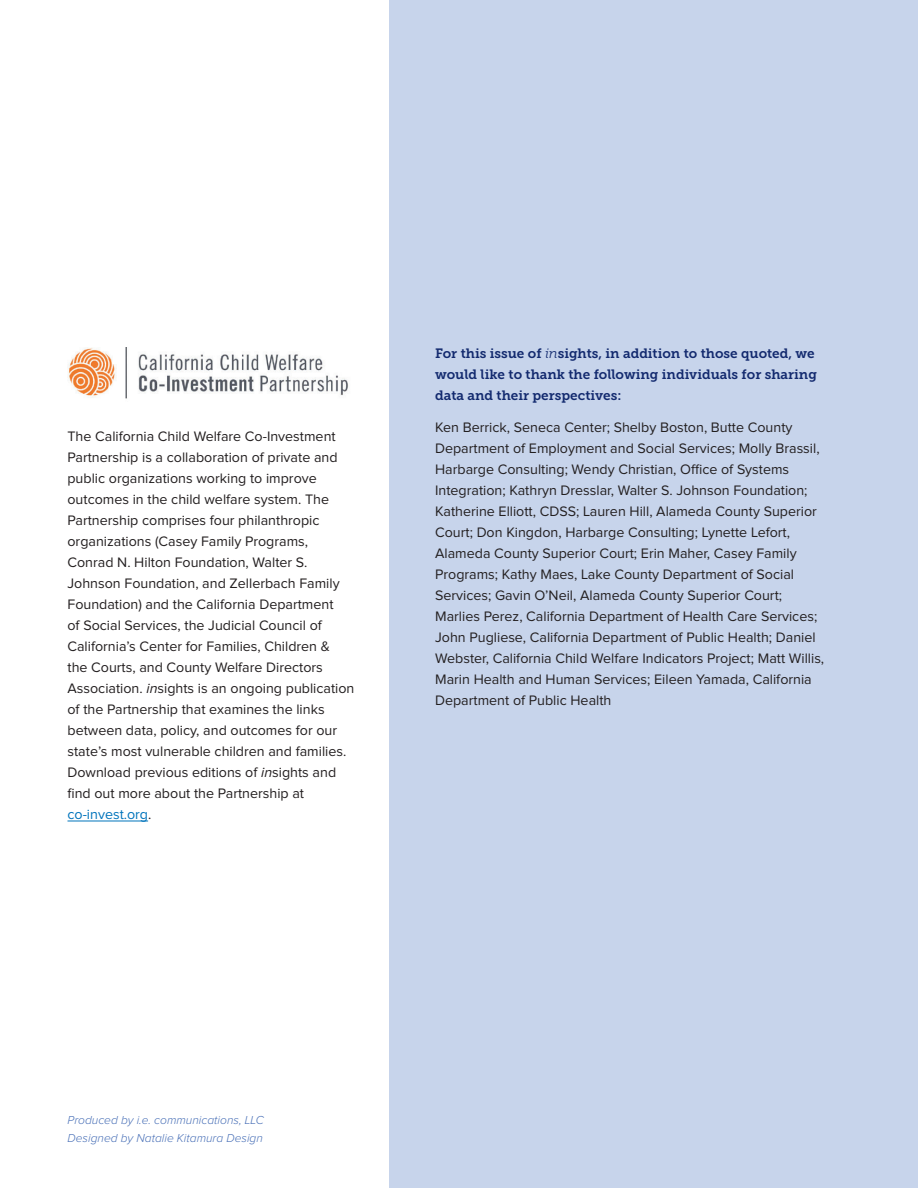
<style>
.page{position:relative;width:918px;height:1188px;background:#fff}
.page>*{position:absolute;margin:0;border:0;box-sizing:border-box;transform-origin:0 0}
.t1{font:14.25px/21px "Proxima Nova";color:#231f20}
.t2{font:13.5px/21px "Museo Slab 700";color:#132a6f}
.t3{font:italic 300 12px/18px "Proxima Nova";color:#4970b7}
.s1{font-style:italic}
.s2{color:#0174bc}
.s3{font-family:"Museo Slab 300";font-style:italic}
</style>
<div class="page">
<div style="left:390px;top:0;width:528px;height:1188px;background:#c7d4eb"></div>
<img style="left:68px;top:348px;width:281px;height:51px">
<hr style="left:68px;top:821px;width:80px;height:1px;background:#0174bc">
<p class="t1" style="left:68px;top:426px;width:288px">The California Child Welfare Co-Investment Partnership is a collaboration of private and public organizations working to improve outcomes in the child welfare system. The Partnership comprises four philanthropic organizations (Casey Family Programs, Conrad N. Hilton Foundation, Walter S.<br>Johnson Foundation, and Zellerbach Family Foundation) and the California Department<br>of Social Services, the Judicial Council of California’s Center for Families, Children &amp;<br>the Courts, and County Welfare Directors Association. <span class="s1">in</span>sights is an ongoing publication of the Partnership that examines the links between data, policy, and outcomes for our state’s most vulnerable children and families.<br>Download previous editions of <span class="s1">in</span>sights and find out more about the Partnership at <span class="s2">co-invest.org</span>.</p>
<p class="t2" style="left:435px;top:343px;width:383px">For this issue of <span class="s3">in</span>sights, in addition to those quoted, we would like to thank the following individuals for sharing data and their perspectives:</p>
<p class="t1" style="left:435px;top:417px;width:391px">Ken Berrick, Seneca Center; Shelby Boston, Butte County Department of Employment and Social Services; Molly Brassil, Harbarge Consulting; Wendy Christian, Office of Systems Integration; Kathryn Dresslar, Walter S. Johnson Foundation; Katherine Elliott, CDSS; Lauren Hill, Alameda County Superior Court; Don Kingdon, Harbarge Consulting; Lynette Lefort, Alameda County Superior Court; Erin Maher, Casey Family Programs; Kathy Maes, Lake County Department of Social Services; Gavin O’Neil, Alameda County Superior Court; Marlies Perez, California Department of Health Care Services; John Pugliese, California Department of Public Health; Daniel Webster, California Child Welfare Indicators Project; Matt Willis, Marin Health and Human Services; Eileen Yamada, California Department of Public Health</p>
<p class="t3" style="left:68px;top:1111px;width:198px">Produced by i.e. communications, LLC<br>Designed by Natalie Kitamura Design</p>
</div>
